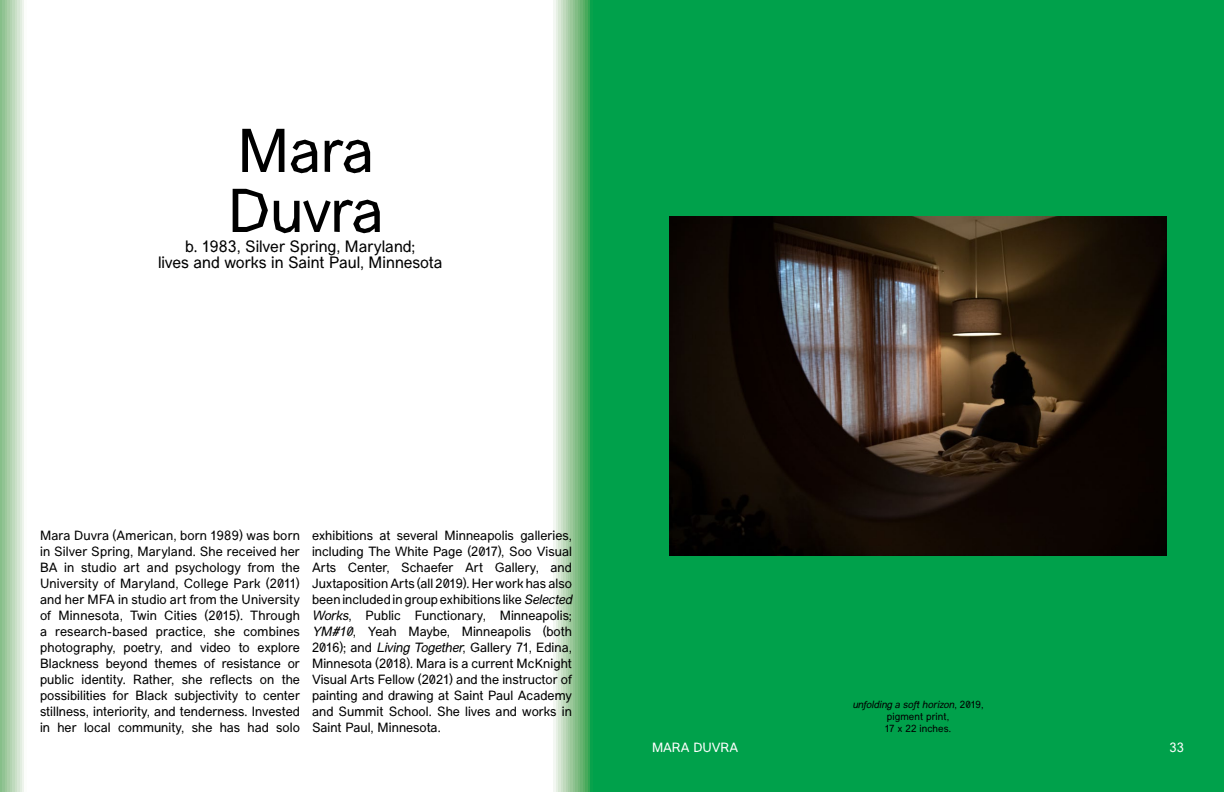
<style>
.page{position:relative;width:1224px;height:792px;background:#fff}
.page>*{position:absolute;margin:0;border:0;box-sizing:border-box;transform-origin:0 0}
.t1{font:60px/60px "Manifont Grotesk Book Updated";letter-spacing:-.02em;color:#000}
.t2{font:16px/16px "Manifont Grotesk Book Updated";color:#000;text-align:center}
.t3{font:13px/16px "Manifont Grotesk Book Updated";color:#000;text-align:justify}
.t4{font:13px "Manifont Grotesk Book Updated";letter-spacing:-.005em;color:#fff}
.t5{font:italic 10px "Manifont Grotesk";letter-spacing:.005em;color:#000}
.t6{font:10px/12px "Manifont Grotesk Book Updated";letter-spacing:.01em;color:#000}
.s1{font-family:"Manifont Grotesk";font-style:italic}
.s2{font-family:"Manifont Grotesk Book Updated";font-style:normal}
</style>
<div class="page">
<div style="left:612px;top:0;width:612px;height:792px;background:#00a14b"></div>
<img style="left:670px;top:216px;width:496px;height:340px">
<svg style="left:0;top:0;width:612px;height:792px"></svg>
<h1 class="t1" style="left:228px;top:121px;width:158px">Mara<br>Duvra</h1>
<p class="t2" style="left:158px;top:238px;width:286px">b. 1983, Silver Spring, Maryland;<br>lives and works in Saint Paul, Minnesota</p>
<p class="t3" style="left:40px;top:527px;width:262px">Mara Duvra (American, born 1989) was born in Silver Spring, Maryland. She received her BA in studio art and psychology from the University of Maryland, College Park (2011) and her MFA in studio art from the University of Minnesota, Twin Cities (2015). Through a research-based practice, she combines photography, poetry, and video to explore Blackness beyond themes of resistance or public identity. Rather, she reflects on the possibilities for Black subjectivity to center stillness, interiority, and tenderness. Invested in her local community, she has had solo</p>
<p class="t3" style="left:312px;top:528px;width:262px">exhibitions at several Minneapolis galleries, including The White Page (2017), Soo Visual Arts Center, Schaefer Art Gallery, and Juxtaposition Arts (all 2019). Her work has also been included in group exhibitions like <span class="s1">Selected Works</span>, Public Functionary, Minneapolis; <span class="s1">YM#10</span>, Yeah Maybe, Minneapolis (both 2016); and <span class="s1">Living Together</span>, Gallery 71, Edina, Minnesota (2018). Mara is a current McKnight Visual Arts Fellow (2021) and the instructor of painting and drawing at Saint Paul Academy and Summit School. She lives and works in Saint Paul, Minnesota.</p>
<p class="t5" style="left:852px;top:697px;width:133px">unfolding a soft horizon<span class="s2">, 2019,</span></p>
<p class="t6" style="left:885px;top:711px;width:68px">pigment print,<br>17 x 22 inches.</p>
<p class="t4" style="left:652px;top:738px;width:88px">MARA DUVRA</p>
<p class="t4" style="left:1170px;top:738px;width:16px">33</p>
</div>
